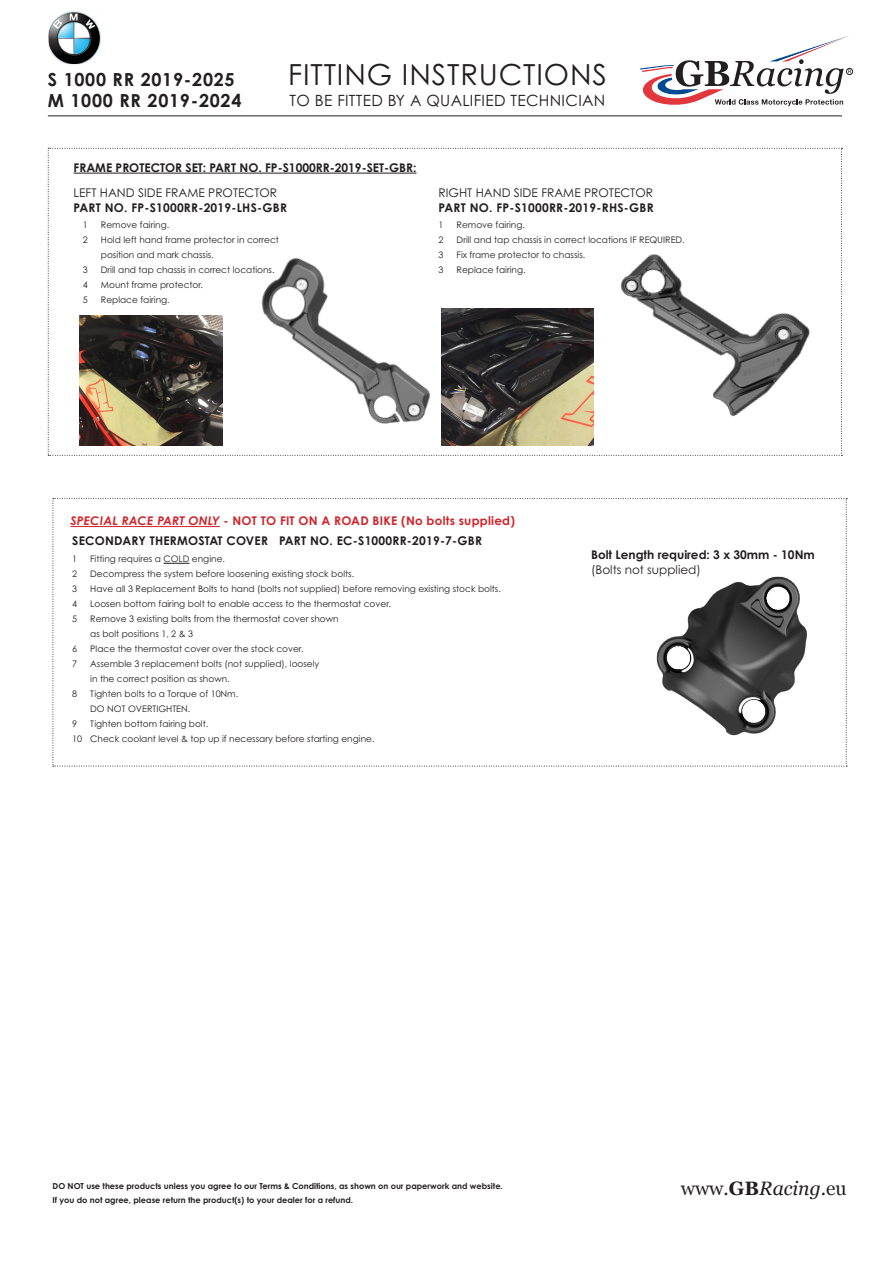
<style>
.page{position:relative;width:893px;height:1263px;background:#fff}
.page>*{position:absolute;margin:0;border:0;box-sizing:border-box;transform-origin:0 0}
.t1{font:29.1px "Century Gothic Pro";letter-spacing:.03em;color:#231f20}
.t2{font:19.35px "Georgia";color:#231f20}
.t3{font:700 18px "Century Gothic Pro";letter-spacing:.04em;color:#231f20}
.t4{font:15.45px "Century Gothic Pro";letter-spacing:.02em;color:#231f20}
.t5{font:700 12px/15px "Century Gothic Pro";letter-spacing:.02em;color:#231f20}
.t6{font:700 12px "Century Gothic Pro";color:#231f20}
.t7{font:700 12px "Century Gothic Pro";letter-spacing:.02em;color:#d1232a}
.t8{font:12px "Century Gothic Pro";color:#231f20}
.t9{font:9px/15px "Century Gothic Pro";color:#231f20}
.text{font:700 8.25px "Century Gothic Pro";color:#231f20}
.s1{font-weight:400}
.s2{font-style:italic}
.s3{font-weight:700}
</style>
<div class="page">
<div style="left:846px;top:68px;width:7px;height:7px;border:1px solid #231f20;border-radius:50%"></div>
<svg style="left:640px;top:36px;width:211px;height:70px"></svg>
<hr style="left:48px;top:115px;width:794px;height:1px;background:#231f20">
<svg style="left:53px;top:498px;width:794px;height:269px"></svg>
<hr style="left:70px;top:526px;width:150px;height:1px;background:#d1232a">
<svg style="left:48px;top:148px;width:794px;height:308px"></svg>
<img style="left:80px;top:315px;width:143px;height:130px">
<img style="left:252px;top:219px;width:207px;height:224px">
<img style="left:601px;top:194px;width:241px;height:257px">
<img style="left:442px;top:308px;width:151px;height:137px">
<hr style="left:74px;top:173px;width:343px;height:1px;background:#231f20">
<img style="left:48px;top:11px;width:53px;height:53px">
<p class="t3" style="left:48px;top:69px;width:188px">S 1000 RR 2019-2025</p>
<p class="t3" style="left:48px;top:90px;width:195px">M 1000 RR 2019-2024</p>
<p class="t1" style="left:288px;top:57px;width:320px">FITTING INSTRUCTIONS</p>
<p class="t4" style="left:290px;top:91px;width:317px">TO BE FITTED BY A QUALIFIED TECHNICIAN</p>
<p class="t6" style="left:74px;top:160px;width:344px">FRAME PROTECTOR SET: PART NO. FP-S1000RR-2019-SET-GBR:</p>
<p class="t5" style="left:74px;top:185px;width:215px"><span class="s1">LEFT HAND SIDE FRAME PROTECTOR<br></span>PART NO. FP-S1000RR-2019-LHS-GBR</p>
<p class="t5" style="left:439px;top:185px;width:216px"><span class="s1">RIGHT HAND SIDE FRAME PROTECTOR<br></span>PART NO. FP-S1000RR-2019-RHS-GBR</p>
<p class="t9" style="left:439px;top:217px;width:6px">1</p>
<p class="t9" style="left:457px;top:217px;width:70px">Remove fairing.</p>
<p class="t9" style="left:439px;top:232px;width:6px">2</p>
<p class="t9" style="left:457px;top:232px;width:230px">Drill and tap chassis in correct locations IF REQUIRED.</p>
<p class="t9" style="left:439px;top:247px;width:6px">3</p>
<p class="t9" style="left:457px;top:247px;width:130px">Fix frame protector to chassis.</p>
<p class="t9" style="left:439px;top:262px;width:6px">3</p>
<p class="t9" style="left:457px;top:262px;width:70px">Replace fairing.</p>
<p class="t9" style="left:83px;top:217px;width:6px">1</p>
<p class="t9" style="left:101px;top:217px;width:70px">Remove fairing.</p>
<p class="t9" style="left:83px;top:232px;width:6px">2</p>
<p class="t9" style="left:101px;top:232px;width:179px">Hold left hand frame protector in correct position and mark chassis.</p>
<p class="t9" style="left:83px;top:262px;width:6px">3</p>
<p class="t9" style="left:101px;top:262px;width:175px">Drill and tap chassis in correct locations.</p>
<p class="t9" style="left:83px;top:277px;width:6px">4</p>
<p class="t9" style="left:101px;top:277px;width:104px">Mount frame protector.</p>
<p class="t9" style="left:83px;top:292px;width:6px">5</p>
<p class="t9" style="left:101px;top:292px;width:70px">Replace fairing.</p>
<p class="t7" style="left:70px;top:513px;width:446px"><span class="s2">SPECIAL RACE PART ONLY</span> - NOT TO FIT ON A ROAD BIKE (No bolts supplied)</p>
<p class="t5" style="left:72px;top:533px;width:411px">SECONDARY THERMOSTAT COVER PART NO. EC-S1000RR-2019-7-GBR</p>
<p class="t9" style="left:72px;top:551px;width:6px">1</p>
<p class="t9" style="left:90px;top:551px;width:136px">Fitting requires a COLD engine.</p>
<p class="t9" style="left:72px;top:566px;width:6px">2</p>
<p class="t9" style="left:90px;top:566px;width:265px">Decompress the system before loosening existing stock bolts.</p>
<p class="t9" style="left:72px;top:581px;width:6px">3</p>
<p class="t9" style="left:90px;top:581px;width:412px">Have all 3 Replacement Bolts to hand (bolts not supplied) before removing existing stock bolts.</p>
<p class="t9" style="left:72px;top:596px;width:6px">4</p>
<p class="t9" style="left:90px;top:596px;width:302px">Loosen bottom fairing bolt to enable access to the thermostat cover.</p>
<p class="t9" style="left:72px;top:611px;width:6px">5</p>
<p class="t9" style="left:90px;top:611px;width:250px">Remove 3 existing bolts from the thermostat cover shown as bolt positions 1, 2 &amp; 3</p>
<p class="t9" style="left:72px;top:641px;width:6px">6</p>
<p class="t9" style="left:90px;top:641px;width:215px">Place the thermostat cover over the stock cover.</p>
<p class="t9" style="left:72px;top:656px;width:6px">7</p>
<p class="t9" style="left:90px;top:656px;width:231px">Assemble 3 replacement bolts (not supplied), loosely in the correct position as shown.</p>
<p class="t9" style="left:72px;top:686px;width:6px">8</p>
<p class="t9" style="left:90px;top:686px;width:149px">Tighten bolts to a Torque of 10Nm.</p>
<p class="t9" style="left:90px;top:701px;width:101px">DO NOT OVERTIGHTEN.</p>
<p class="t9" style="left:72px;top:716px;width:6px">9</p>
<p class="t9" style="left:90px;top:716px;width:120px">Tighten bottom fairing bolt.</p>
<p class="t9" style="left:72px;top:731px;width:304px">10 Check coolant level &amp; top up if necessary before starting engine.</p>
<p class="t6" style="left:591px;top:547px;width:225px">Bolt Length required: 3 x 30mm - 10Nm</p>
<p class="t8" style="left:591px;top:562px;width:111px">(Bolts not supplied)</p>
<p class="text" style="left:53px;top:1181px;width:452px">DO NOT use these products unless you agree to our Terms &amp; Conditions, as shown on our paperwork and website.</p>
<p class="text" style="left:53px;top:1195px;width:302px">If you do not agree, please return the product(s) to your dealer for a refund.</p>
<p class="t2" style="left:681px;top:1174px;width:167px">www.<span class="s3">GB</span><span class="s2">Racing</span>.eu</p>
</div>
